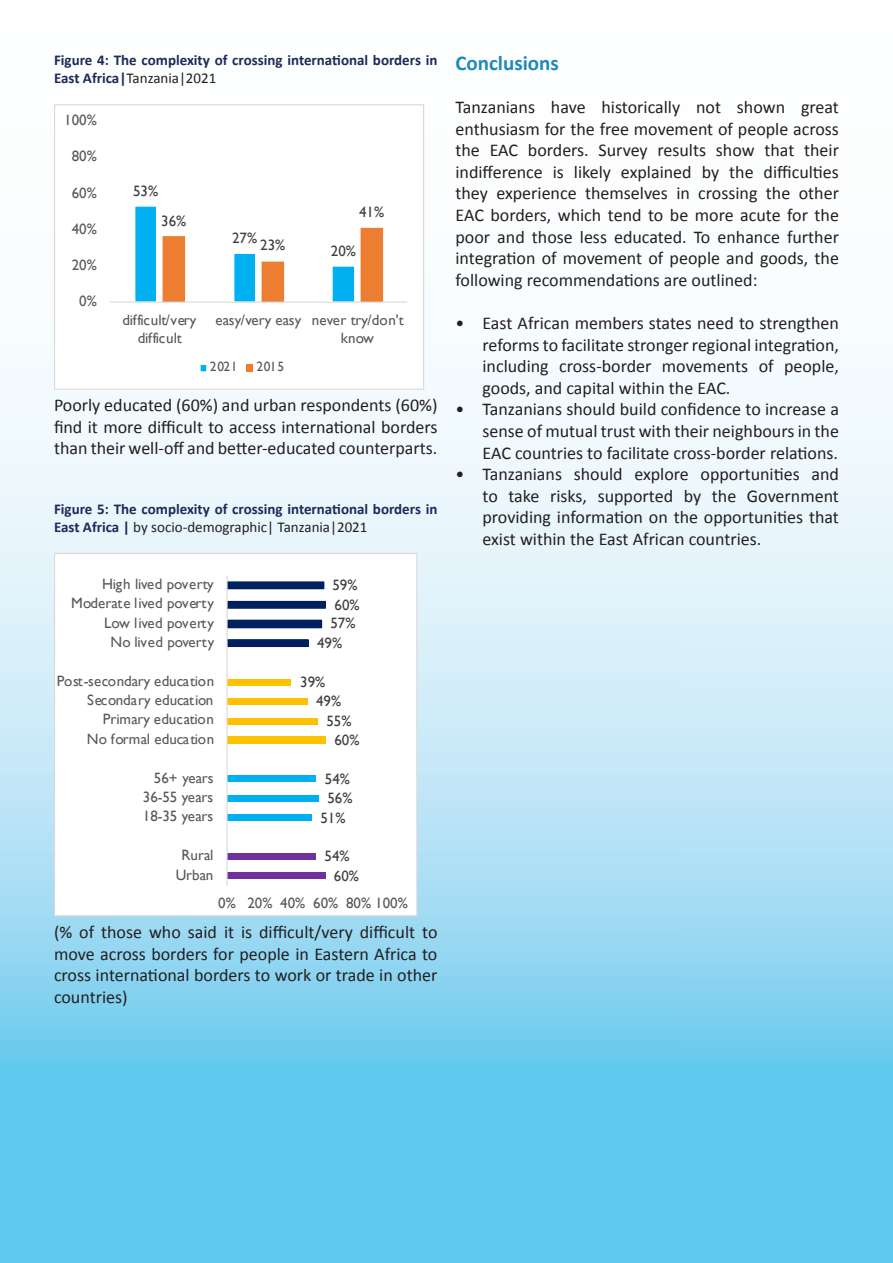
<style>
.page{position:relative;width:893px;height:1263px;background:#fff}
.page>*{position:absolute;margin:0;border:0;box-sizing:border-box;transform-origin:0 0}
.t1{font:700 21px "Calibri";color:#1e89ba}
.t2{font:18px/21.6px "Calibri";color:#231f20;text-align:justify}
.t3{font:15px/18px "Gill Sans";color:#595959;text-align:center}
.t4{font:700 15px/18px "Calibri";color:#1e2a5a}
.t5{font:15px "Gill Sans";color:#404040}
.t6{font:15px "Gill Sans";letter-spacing:-.02em;color:#595959}
.t7{font:13.5px "Gill Sans";letter-spacing:.055em;color:#595959}
.s1{font-weight:400;color:#231f20}
</style>
<div class="page">
<img style="left:0;top:633px;width:682px;height:630px">
<img style="left:682px;top:366px;width:211px;height:897px">
<svg style="left:134px;top:206px;width:249px;height:96px"></svg>
<hr style="left:110px;top:302px;width:297px;height:1px;background:#d9d9d9">
<div style="left:200px;top:364px;width:7px;height:8px;background:#00b0f0"></div>
<div style="left:200px;top:364px;width:7px;height:8px;border:1px solid #fff"></div>
<div style="left:247px;top:364px;width:6px;height:8px;background:#ed7d31"></div>
<div style="left:54px;top:104px;width:370px;height:286px;border:1px solid #d9d9d9"></div>
<div style="left:55px;top:553px;width:362px;height:363px;background:#fff"></div>
<div style="left:227px;top:872px;width:98px;height:7px;background:#7030a0"></div>
<div style="left:227px;top:853px;width:89px;height:6px;background:#7030a0"></div>
<div style="left:227px;top:814px;width:84px;height:7px;background:#00b0f0"></div>
<div style="left:227px;top:795px;width:92px;height:7px;background:#00b0f0"></div>
<div style="left:227px;top:775px;width:89px;height:7px;background:#00b0f0"></div>
<div style="left:227px;top:736px;width:98px;height:8px;background:#ffc000"></div>
<div style="left:227px;top:718px;width:90px;height:6px;background:#ffc000"></div>
<div style="left:227px;top:698px;width:80px;height:7px;background:#ffc000"></div>
<div style="left:227px;top:679px;width:64px;height:6px;background:#ffc000"></div>
<div style="left:227px;top:640px;width:81px;height:6px;background:#002060"></div>
<div style="left:227px;top:639px;width:82px;height:8px;border:1px solid #002060"></div>
<div style="left:227px;top:620px;width:95px;height:8px;background:#002060"></div>
<div style="left:227px;top:601px;width:98px;height:7px;background:#002060"></div>
<div style="left:227px;top:601px;width:99px;height:8px;border:1px solid #002060"></div>
<div style="left:227px;top:582px;width:97px;height:7px;background:#002060"></div>
<div style="left:227px;top:581px;width:97px;height:8px;border:1px solid #002060"></div>
<hr style="left:227px;top:576px;width:1px;height:310px;background:#d9d9d9">
<div style="left:54px;top:553px;width:363px;height:363px;border:1px solid #d9d9d9"></div>
<p class="t4" style="left:54px;top:51px;width:385px">Figure 4: The complexity of crossing international borders in<br>East Africa|<span class="s1">Tanzania|2021</span></p>
<p class="t3" style="left:64px;top:111px;width:34px">100%</p>
<p class="t3" style="left:72px;top:147px;width:27px">80%</p>
<p class="t3" style="left:72px;top:184px;width:27px">60%</p>
<p class="t3" style="left:72px;top:220px;width:27px">40%</p>
<p class="t3" style="left:72px;top:256px;width:27px">20%</p>
<p class="t3" style="left:79px;top:292px;width:19px">0%</p>
<p class="t5" style="left:133px;top:182px;width:27px">53%</p>
<p class="t5" style="left:161px;top:212px;width:27px">36%</p>
<p class="t5" style="left:232px;top:229px;width:27px">27%</p>
<p class="t5" style="left:260px;top:237px;width:27px">23%</p>
<p class="t5" style="left:359px;top:204px;width:27px">41%</p>
<p class="t5" style="left:331px;top:242px;width:27px">20%</p>
<p class="t3" style="left:122px;top:311px;width:76px">difficult/very difficult</p>
<p class="t3" style="left:341px;top:311px;width:65px;text-align:left;text-indent:-125px">easy/very easy never try/don't know</p>
<p class="t7" style="left:210px;top:359px;width:29px">2021</p>
<p class="t7" style="left:256px;top:359px;width:29px">2015</p>
<p class="t2" style="left:54px;top:394px;width:385px">Poorly educated (60%) and urban respondents (60%) find it more difficult to access international borders than their well-off and better-educated counterparts.</p>
<p class="t4" style="left:54px;top:499px;width:385px">Figure 5: The complexity of crossing international borders in<br>East Africa | <span class="s1">by socio-demographic| Tanzania|2021</span></p>
<p class="t6" style="left:102px;top:576px;width:113px">High lived poverty</p>
<p class="t5" style="left:332px;top:576px;width:27px">59%</p>
<p class="t3" style="left:71px;top:594px;width:145px">Moderate lived poverty</p>
<p class="t5" style="left:335px;top:596px;width:27px">60%</p>
<p class="t3" style="left:104px;top:614px;width:112px">Low lived poverty</p>
<p class="t5" style="left:330px;top:615px;width:27px">57%</p>
<p class="t3" style="left:110px;top:633px;width:106px">No lived poverty</p>
<p class="t5" style="left:317px;top:634px;width:27px">49%</p>
<p class="t3" style="left:57px;top:672px;width:159px">Post-secondary education</p>
<p class="t5" style="left:300px;top:673px;width:27px">39%</p>
<p class="t3" style="left:87px;top:691px;width:127px">Secondary education</p>
<p class="t5" style="left:316px;top:693px;width:27px">49%</p>
<p class="t3" style="left:103px;top:711px;width:112px">Primary education</p>
<p class="t5" style="left:326px;top:712px;width:27px">55%</p>
<p class="t3" style="left:87px;top:730px;width:129px">No formal education</p>
<p class="t5" style="left:334px;top:731px;width:27px">60%</p>
<p class="t3" style="left:154px;top:769px;width:61px">56+ years</p>
<p class="t5" style="left:325px;top:770px;width:27px">54%</p>
<p class="t3" style="left:143px;top:789px;width:72px">36-55 years</p>
<p class="t5" style="left:327px;top:789px;width:27px">56%</p>
<p class="t3" style="left:143px;top:807px;width:72px">18-35 years</p>
<p class="t5" style="left:320px;top:809px;width:27px">51%</p>
<p class="t3" style="left:182px;top:846px;width:33px">Rural</p>
<p class="t5" style="left:325px;top:847px;width:27px">54%</p>
<p class="t3" style="left:176px;top:866px;width:39px">Urban</p>
<p class="t5" style="left:334px;top:867px;width:27px">60%</p>
<p class="t3" style="left:218px;top:894px;width:191px">0% 20% 40% 60% 80% 100%</p>
<p class="t2" style="left:54px;top:920px;width:385px">(% of those who said it is difficult/very difficult to move across borders for people in Eastern Africa to cross international borders to work or trade in other countries)</p>
<p class="t1" style="left:455px;top:48px;width:105px">Conclusions</p>
<p class="t2" style="left:455px;top:95px;width:385px">Tanzanians have historically not shown great enthusiasm for the free movement of people across the EAC borders. Survey results show that their indifference is likely explained by the difficulties they experience themselves in crossing the other EAC borders, which tend to be more acute for the poor and those less educated. To enhance further integration of movement of people and goods, the following recommendations are outlined:</p>
<p class="t2" style="left:482px;top:311px;width:358px;text-indent:-27px">• East African members states need to strengthen reforms to facilitate stronger regional integration, including cross-border movements of people, goods, and capital within the EAC.</p>
<p class="t2" style="left:482px;top:398px;width:358px;text-indent:-27px">• Tanzanians should build confidence to increase a sense of mutual trust with their neighbours in the EAC countries to facilitate cross-border relations.</p>
<p class="t2" style="left:482px;top:463px;width:358px;text-indent:-27px">• Tanzanians should explore opportunities and to take risks, supported by the Government providing information on the opportunities that exist within the East African countries.</p>
</div>
